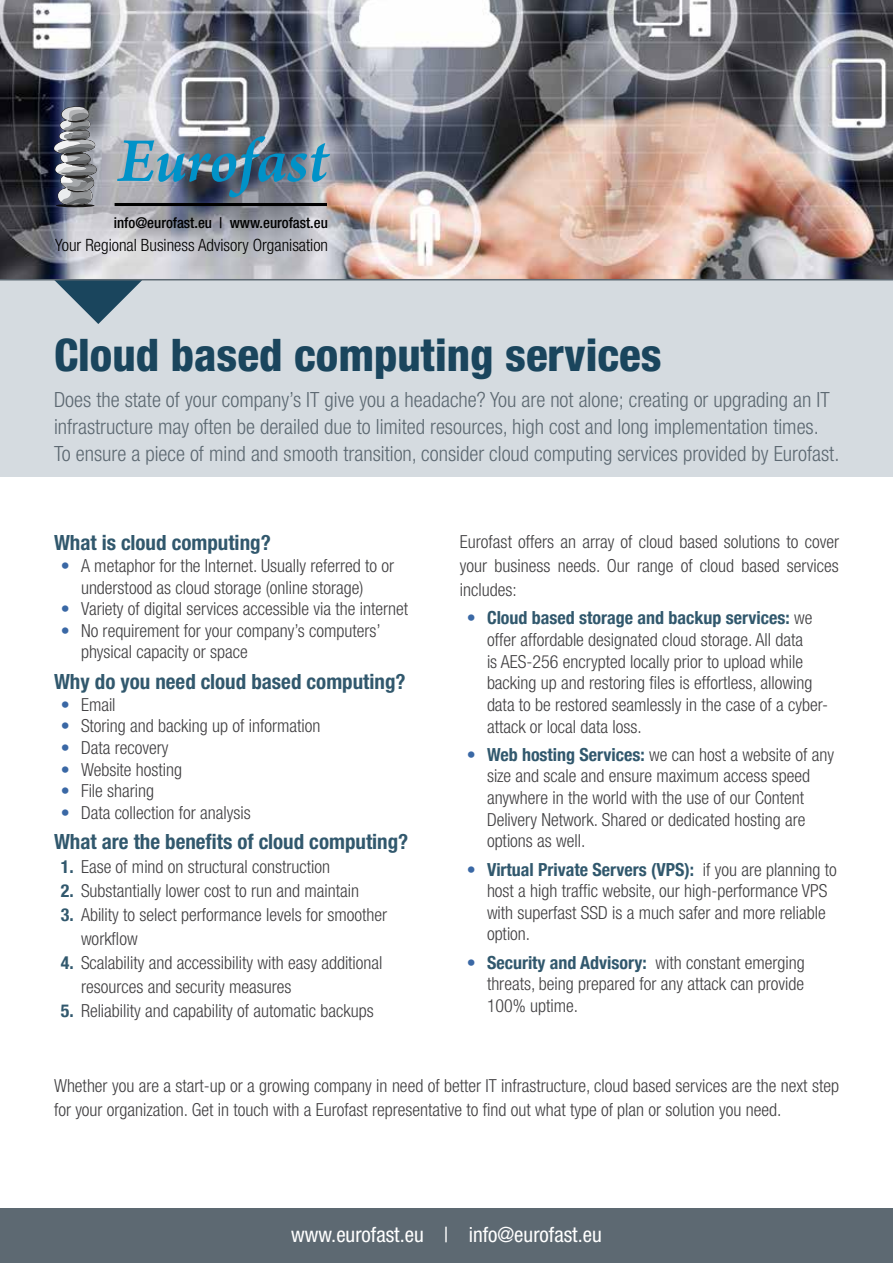
<style>
.page{position:relative;width:893px;height:1263px;background:#fff}
.page>*{position:absolute;margin:0;border:0;box-sizing:border-box;transform-origin:0 0}
.t1{font:800 condensed 45px "Helvetica Neue LT Std";color:#1a455d}
.t2{font:300 condensed 21px/27px "Helvetica Neue LT Std";color:#5d6972}
.t3{font:700 condensed 21px "Helvetica Neue LT Std";color:#31586d}
.t4{font:condensed 21px "Helvetica Neue LT Std";color:#fff}
.t5{font:300 condensed 18px/21.6px "Helvetica Neue LT Std";color:#414042}
.t6{font:700 condensed 18px "Helvetica Neue";color:#31586d}
.t7{font:300 condensed 16.95px "Helvetica Neue LT Std";color:#000}
.t8{font:500 condensed 14.85px "Helvetica Neue LT Std";color:#000}
.s1{color:#3a68a5}
.s2{font-family:"Helvetica Neue";font-weight:700;color:#31586d}
.s3{font-family:"Helvetica Neue LT Std";font-weight:300;color:#3a68a5}
.s4{font-family:"Helvetica Neue LT Std";font-weight:300;color:#414042}
</style>
<div class="page">
<div style="left:0;top:1209px;width:893px;height:54px;background:#5d6972"></div>
<div style="left:0;top:280px;width:893px;height:197px;background:#d5dbe0"></div>
<img style="left:0;top:0;width:893px;height:279px">
<svg style="left:54px;top:280px;width:89px;height:44px"></svg>
<hr style="left:56px;top:204px;width:38px;height:3px;background:#22201e;border-radius:50%">
<svg style="left:54px;top:107px;width:44px;height:99px;background:#83858d"></svg>
<hr style="left:115px;top:203px;width:212px;height:3px;background:#000">
<svg style="left:117px;top:136px;width:213px;height:61px;background:#64889c"></svg>
<hr style="left:0;top:279px;width:893px;height:1px;background:#5d6972">
<p class="t8" style="left:114px;top:214px;width:216px">info@eurofast.eu | www.eurofast.eu</p>
<p class="t7" style="left:55px;top:235px;width:274px">Your Regional Business Advisory Organisation</p>
<h1 class="t1" style="left:54px;top:327px;width:609px">Cloud based computing services</h1>
<p class="t2" style="left:54px;top:386px;width:787px">Does the state of your company’s IT give you a headache? You are not alone; creating or upgrading an IT infrastructure may often be derailed due to limited resources, high cost and long implementation times.<br>To ensure a piece of mind and smooth transition, consider cloud computing services provided by Eurofast.</p>
<p class="t3" style="left:54px;top:530px;width:218px">What is cloud computing?</p>
<p class="t5" style="left:61px;top:555px;width:335px;text-align:center"><span class="s1">•</span> A metaphor for the Internet. Usually referred to or understood as cloud storage (online storage)</p>
<p class="t5" style="left:61px;top:598px;width:349px"><span class="s1">•</span> Variety of digital services accessible via the internet</p>
<p class="t5" style="left:81px;top:619px;width:301px;text-indent:-20px"><span class="s1">•</span> No requirement for your company’s computers’ physical capacity or space</p>
<p class="t3" style="left:54px;top:669px;width:353px">Why do you need cloud based computing?</p>
<p class="t5" style="left:61px;top:693px;width:56px"><span class="s1">•</span> Email</p>
<p class="t5" style="left:61px;top:715px;width:261px"><span class="s1">•</span> Storing and backing up of information</p>
<p class="t5" style="left:61px;top:736px;width:109px"><span class="s1">•</span> Data recovery</p>
<p class="t5" style="left:61px;top:758px;width:123px"><span class="s1">•</span> Website hosting</p>
<p class="t5" style="left:61px;top:780px;width:95px"><span class="s1">•</span> File sharing</p>
<p class="t5" style="left:61px;top:801px;width:192px"><span class="s1">•</span> Data collection for analysis</p>
<p class="t3" style="left:54px;top:829px;width:356px">What are the benefits of cloud computing?</p>
<p class="t5" style="left:61px;top:856px;width:271px"><span class="s2">1.</span> Ease of mind on structural construction</p>
<p class="t5" style="left:61px;top:880px;width:300px"><span class="s2">2.</span> Substantially lower cost to run and maintain</p>
<p class="t5" style="left:81px;top:903px;width:308px;line-height:24px;text-indent:-20px"><span class="s2">3.</span> Ability to select performance levels for smoother workflow</p>
<p class="t5" style="left:81px;top:951px;width:303px;line-height:24px;text-indent:-20px"><span class="s2">4.</span> Scalability and accessibility with easy additional resources and security measures</p>
<p class="t5" style="left:61px;top:1000px;width:314px"><span class="s2">5.</span> Reliability and capability of automatic backups</p>
<p class="t5" style="left:460px;top:530px;width:380px;line-height:24px;text-align:justify">Eurofast offers an array of cloud based solutions to cover your business needs. Our range of cloud based services includes:</p>
<p class="t6" style="left:467px;top:603px;width:347px"><span class="s3">•</span> Cloud based storage and backup services: <span class="s4">we</span></p>
<p class="t5" style="left:487px;top:629px;width:343px">offer affordable designated cloud storage. All data<br>is AES-256 encrypted locally prior to upload while backing up and restoring files is effortless, allowing data to be restored seamlessly in the case of a cyber&shy;attack or local data loss.</p>
<p class="t5" style="left:487px;top:743px;width:349px;text-indent:-20px"><span class="s1">•</span> <span class="s2">Web hosting Services:</span> we can host a website of any size and scale and ensure maximum access speed anywhere in the world with the use of our Content Delivery Network. Shared or dedicated hosting are options as well.</p>
<p class="t6" style="left:467px;top:854px;width:371px"><span class="s3">•</span> Virtual Private Servers (VPS): <span class="s4">if you are planning to</span></p>
<p class="t5" style="left:487px;top:880px;width:342px;text-align:justify">host a high traffic website, our high-performance VPS with superfast SSD is a much safer and more reliable option.</p>
<p class="t6" style="left:467px;top:947px;width:339px"><span class="s3">•</span> Security and Advisory: <span class="s4">with constant emerging</span></p>
<p class="t5" style="left:487px;top:973px;width:319px">threats, being prepared for any attack can provide<br>100% uptime.</p>
<p class="t5" style="left:54px;top:1074px;width:786px;line-height:24px">Whether you are a start-up or a growing company in need of better IT infrastructure, cloud based services are the next step for your organization. Get in touch with a Eurofast representative to find out what type of plan or solution you need.</p>
<p class="t4" style="left:291px;top:1222px;width:312px">www.eurofast.eu | info@eurofast.eu</p>
</div>
